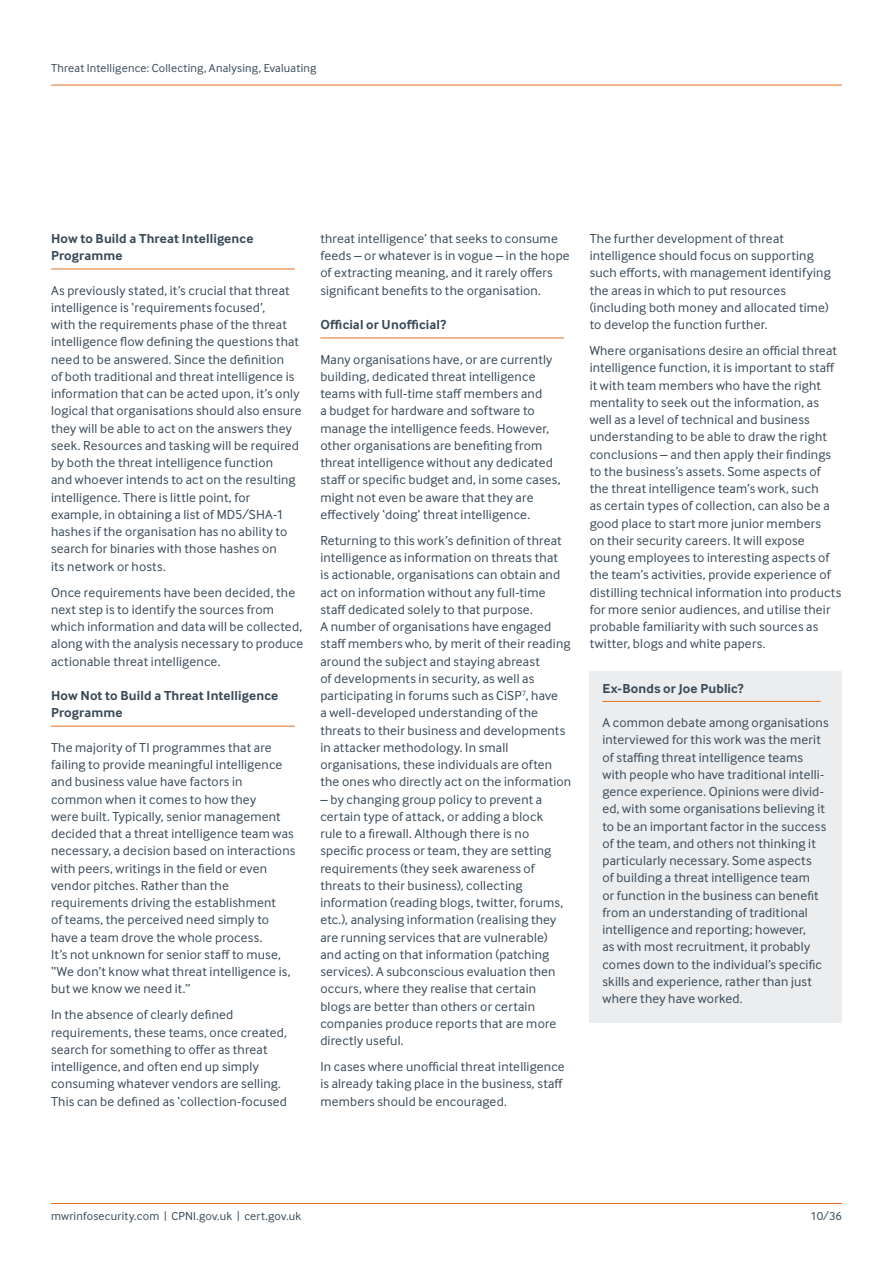
<style>
.page{position:relative;width:893px;height:1263px;background:#fff}
.page>*{position:absolute;margin:0;border:0;box-sizing:border-box;transform-origin:0 0}
.t1{font:13.5px/17.2px "Inter Face";letter-spacing:.015em;color:#394a58}
.t2{font:700 13.5px/17.2px "Inter Face";letter-spacing:.01em;color:#394a58}
.t3{font:12px "Inter Face";letter-spacing:.02em;color:#394a58}
</style>
<div class="page">
<hr style="left:51px;top:85px;width:791px;height:1px;background:#e37222">
<hr style="left:51px;top:1203px;width:791px;height:1px;background:#e37222">
<hr style="left:51px;top:269px;width:244px;height:1px;background:#e37222">
<hr style="left:51px;top:726px;width:244px;height:1px;background:#e37222">
<hr style="left:320px;top:338px;width:244px;height:1px;background:#e37222">
<div style="left:590px;top:671px;width:252px;height:351px;background:#ebedee"></div>
<hr style="left:602px;top:701px;width:219px;height:1px;background:#e37222">
<p class="t3" style="left:51px;top:61px;width:267px">Threat Intelligence: Collecting, Analysing, Evaluating</p>
<p class="t2" style="left:51px;top:230px;width:204px">How to Build a Threat Intelligence<br>Programme</p>
<p class="t1" style="left:51px;top:281px;width:252px">As previously stated, it’s crucial that threat intelligence is ‘requirements focused’,<br>with the requirements phase of the threat intelligence flow defining the questions that need to be answered. Since the definition<br>of both traditional and threat intelligence is information that can be acted upon, it’s only logical that organisations should also ensure they will be able to act on the answers they seek. Resources and tasking will be required by both the threat intelligence function<br>and whoever intends to act on the resulting intelligence. There is little point, for example, in obtaining a list of MD5/SHA-1 hashes if the organisation has no ability to search for binaries with those hashes on<br>its network or hosts.</p>
<p class="t1" style="left:51px;top:583px;width:254px">Once requirements have been decided, the next step is to identify the sources from which information and data will be collected, along with the analysis necessary to produce actionable threat intelligence.</p>
<p class="t2" style="left:51px;top:687px;width:229px">How Not to Build a Threat Intelligence<br>Programme</p>
<p class="t1" style="left:51px;top:739px;width:246px">The majority of TI programmes that are failing to provide meaningful intelligence and business value have factors in common when it comes to how they<br>were built. Typically, senior management decided that a threat intelligence team was necessary, a decision based on interactions with peers, writings in the field or even vendor pitches. Rather than the requirements driving the establishment<br>of teams, the perceived need simply to have a team drove the whole process.<br>It’s not unknown for senior staff to muse, “We don’t know what threat intelligence is, but we know we need it.”</p>
<p class="t1" style="left:51px;top:1006px;width:237px">In the absence of clearly defined requirements, these teams, once created, search for something to offer as threat intelligence, and often end up simply consuming whatever vendors are selling.<br>This can be defined as ‘collection-focused</p>
<p class="t1" style="left:320px;top:230px;width:251px">threat intelligence’ that seeks to consume feeds – or whatever is in vogue – in the hope of extracting meaning, and it rarely offers significant benefits to the organisation.</p>
<p class="t2" style="left:320px;top:316px;width:127px">Official or Unofficial?</p>
<p class="t1" style="left:320px;top:350px;width:242px">Many organisations have, or are currently building, dedicated threat intelligence teams with full-time staff members and<br>a budget for hardware and software to manage the intelligence feeds. However, other organisations are benefiting from threat intelligence without any dedicated staff or specific budget and, in some cases, might not even be aware that they are effectively ‘doing’ threat intelligence.</p>
<p class="t1" style="left:320px;top:532px;width:252px">Returning to this work’s definition of threat intelligence as information on threats that<br>is actionable, organisations can obtain and act on information without any full-time staff dedicated solely to that purpose.<br>A number of organisations have engaged staff members who, by merit of their reading around the subject and staying abreast<br>of developments in security, as well as participating in forums such as CiSP<sup>7</sup>, have<br>a well-developed understanding of the threats to their business and developments in attacker methodology. In small organisations, these individuals are often the ones who directly act on the information</p>
<p class="t1" style="left:320px;top:790px;width:244px">– by changing group policy to prevent a certain type of attack, or adding a block rule to a firewall. Although there is no specific process or team, they are setting requirements (they seek awareness of threats to their business), collecting information (reading blogs, twitter, forums, etc.), analysing information (realising they are running services that are vulnerable) and acting on that information (patching services). A subconscious evaluation then occurs, where they realise that certain blogs are better than others or certain companies produce reports that are more directly useful.</p>
<p class="t1" style="left:320px;top:1058px;width:246px;text-align:justify">In cases where unofficial threat intelligence is already taking place in the business, staff members should be encouraged.</p>
<p class="t1" style="left:590px;top:230px;width:243px">The further development of threat intelligence should focus on supporting such efforts, with management identifying the areas in which to put resources (including both money and allocated time) to develop the function further.</p>
<p class="t1" style="left:590px;top:342px;width:253px">Where organisations desire an official threat intelligence function, it is important to staff it with team members who have the right mentality to seek out the information, as well as a level of technical and business understanding to be able to draw the right conclusions – and then apply their findings to the business’s assets. Some aspects of the threat intelligence team’s work, such<br>as certain types of collection, can also be a good place to start more junior members<br>on their security careers. It will expose young employees to interesting aspects of the team’s activities, provide experience of distilling technical information into products for more senior audiences, and utilise their probable familiarity with such sources as twitter, blogs and white papers.</p>
<p class="t2" style="left:602px;top:679px;width:143px">Ex-Bonds or Joe Public?</p>
<p class="t1" style="left:602px;top:714px;width:228px">A common debate among organisations interviewed for this work was the merit of staffing threat intelligence teams with people who have traditional intelli&shy;gence experience. Opinions were divid&shy;ed, with some organisations believing it to be an important factor in the success of the team, and others not thinking it particularly necessary. Some aspects<br>of building a threat intelligence team<br>or function in the business can benefit from an understanding of traditional intelligence and reporting; however,<br>as with most recruitment, it probably comes down to the individual’s specific skills and experience, rather than just where they have worked.</p>
<p class="t3" style="left:51px;top:1209px;width:252px">mwrinfosecurity.com | CPNI.gov.uk | cert.gov.uk</p>
<p class="t3" style="left:810px;top:1209px;width:33px">10/36</p>
</div>
